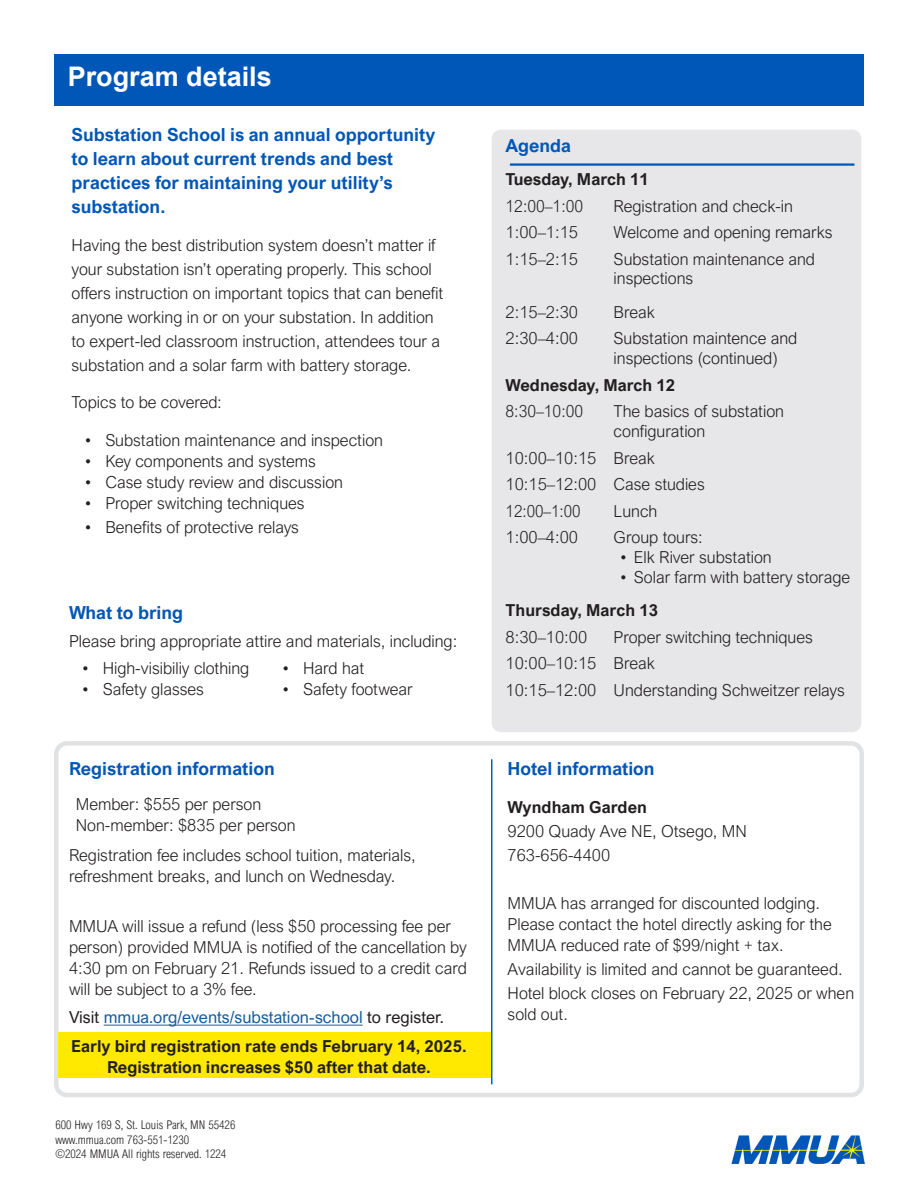
<style>
.page{position:relative;width:918px;height:1188px;background:#fff}
.page>*{position:absolute;margin:0;border:0;box-sizing:border-box;transform-origin:0 0}
.t1{font:700 27px "Arial";color:#fff}
.t2{font:700 18px/24px "Arial Nova";color:#0057b7}
.Brochure_Registration_Form_text{font:300 16.5px/21px "Arial Nova";color:#231f20}
.t3{font:700 16.5px/21px "Arial Nova";color:#231f20;text-align:center}
.t4{font:16.5px "Arial Nova";color:#175d9e}
.Brochure_Registration_Form_text-2{font:300 16.5px "Arial Nova";color:#231f20;scale:.95 1}
.Brochure_Registration_Form_text-3{font:300 16.5px "Arial Nova";color:#231f20;scale:.92 1}
.t5{font:300 12px "Arial Nova Cond";color:#231f20}
.s1{color:#231f20}
</style>
<div class="page">
<div style="left:54px;top:741px;width:810px;height:356px;border:4px solid #e1e2e4;border-radius:11px"></div>
<div style="left:58px;top:1032px;width:433px;height:46px;background:#ffe900"></div>
<div style="left:54px;top:54px;width:810px;height:52px;background:#0057b7"></div>
<hr style="left:104px;top:1025px;width:259px;height:1px;background:#175d9e">
<div style="left:492px;top:130px;width:369px;height:602px;background:#e1e2e4;border-radius:9px"></div>
<hr style="left:510px;top:163px;width:345px;height:3px;background:#0057b7">
<hr style="left:491px;top:759px;width:1px;height:325px;background:#0162ae">
<img style="left:731px;top:1135px;width:134px;height:29px">
<p class="t1" style="left:68px;top:58px;width:206px">Program details</p>
<p class="t2" style="left:72px;top:123px;width:366px">Substation School is an annual opportunity to learn about current trends and best practices for maintaining your utility’s substation.</p>
<p class="Brochure_Registration_Form_text" style="left:72px;top:233px;width:373px;line-height:24px">Having the best distribution system doesn’t matter if your substation isn’t operating properly. This school offers instruction on important topics that can benefit anyone working in or on your substation. In addition to expert-led classroom instruction, attendees tour a substation and a solar farm with battery storage.</p>
<p class="Brochure_Registration_Form_text" style="left:72px;top:392px;width:152px">Topics to be covered:</p>
<p class="Brochure_Registration_Form_text" style="left:85px;top:430px;width:299px">• Substation maintenance and inspection</p>
<p class="Brochure_Registration_Form_text" style="left:85px;top:451px;width:232px">• Key components and systems</p>
<p class="Brochure_Registration_Form_text" style="left:85px;top:472px;width:259px">• Case study review and discussion</p>
<p class="Brochure_Registration_Form_text" style="left:85px;top:493px;width:221px">• Proper switching techniques</p>
<p class="Brochure_Registration_Form_text" style="left:85px;top:517px;width:215px">• Benefits of protective relays</p>
<p class="t2" style="left:69px;top:601px;width:116px">What to bring</p>
<p class="Brochure_Registration_Form_text" style="left:69px;top:631px;width:390px">Please bring appropriate attire and materials, including:</p>
<p class="Brochure_Registration_Form_text" style="left:82px;top:658px;width:168px">• High-visibiliy clothing</p>
<p class="Brochure_Registration_Form_text" style="left:82px;top:679px;width:123px">• Safety glasses</p>
<p class="Brochure_Registration_Form_text" style="left:283px;top:658px;width:83px">• Hard hat</p>
<p class="Brochure_Registration_Form_text" style="left:283px;top:679px;width:131px">• Safety footwear</p>
<p class="t2" style="left:69px;top:757px;width:207px">Registration information</p>
<p class="Brochure_Registration_Form_text" style="left:76px;top:793px;width:187px">Member: $555 per person</p>
<p class="Brochure_Registration_Form_text" style="left:76px;top:814px;width:221px">Non-member: $835 per person</p>
<p class="Brochure_Registration_Form_text" style="left:69px;top:845px;width:348px">Registration fee includes school tuition, materials, refreshment breaks, and lunch on Wednesday.</p>
<p class="Brochure_Registration_Form_text" style="left:69px;top:916px;width:399px">MMUA will issue a refund (less $50 processing fee per person) provided MMUA is notified of the cancellation by 4:30 pm on February 21. Refunds issued to a credit card will be subject to a 3% fee.</p>
<p class="t4" style="left:69px;top:1008px;width:376px"><span class="s1">Visit</span> mmua.org/events/substation-school <span class="s1">to register.</span></p>
<p class="t3" style="left:71px;top:1036px;width:397px">Early bird registration rate ends February 14, 2025.<br>Registration increases $50 after that date.</p>
<p class="t5" style="left:56px;top:1118px;width:181px">600 Hwy 169 S, St. Louis Park, MN 55426</p>
<p class="t5" style="left:56px;top:1132px;width:135px">www.mmua.com 763-551-1230</p>
<p class="t5" style="left:56px;top:1146px;width:172px">©2024 MMUA All rights reserved. 1224</p>
<p class="t2" style="left:506px;top:133px;width:67px">Agenda</p>
<p class="t3" style="left:506px;top:169px;width:145px">Tuesday, March 11</p>
<p class="Brochure_Registration_Form_text-2" style="left:506px;top:196px;width:83px">12:00–1:00</p>
<p class="Brochure_Registration_Form_text" style="left:614px;top:195px;width:181px">Registration and check-in</p>
<p class="Brochure_Registration_Form_text" style="left:506px;top:222px;width:74px">1:00–1:15</p>
<p class="Brochure_Registration_Form_text" style="left:614px;top:222px;width:221px">Welcome and opening remarks</p>
<p class="Brochure_Registration_Form_text" style="left:506px;top:248px;width:74px">1:15–2:15</p>
<p class="Brochure_Registration_Form_text" style="left:614px;top:249px;width:203px;line-height:19.8px">Substation maintenance and inspections</p>
<p class="Brochure_Registration_Form_text" style="left:506px;top:301px;width:74px">2:15–2:30</p>
<p class="Brochure_Registration_Form_text" style="left:614px;top:301px;width:43px">Break</p>
<p class="Brochure_Registration_Form_text" style="left:506px;top:328px;width:74px">2:30–4:00</p>
<p class="Brochure_Registration_Form_text" style="left:614px;top:329px;width:185px;line-height:19.8px">Substation maintence and inspections (continued)</p>
<p class="t3" style="left:506px;top:374px;width:171px">Wednesday, March 12</p>
<p class="Brochure_Registration_Form_text-2" style="left:506px;top:402px;width:83px">8:30–10:00</p>
<p class="Brochure_Registration_Form_text" style="left:614px;top:401px;width:172px;line-height:19.8px">The basics of substation configuration</p>
<p class="Brochure_Registration_Form_text" style="left:506px;top:447px;width:151px">10:00–10:15 Break</p>
<p class="Brochure_Registration_Form_text" style="left:506px;top:474px;width:201px">10:15–12:00 Case studies</p>
<p class="Brochure_Registration_Form_text-3" style="left:506px;top:501px;width:83px">12:00–1:00</p>
<p class="Brochure_Registration_Form_text" style="left:614px;top:500px;width:45px">Lunch</p>
<p class="Brochure_Registration_Form_text" style="left:506px;top:527px;width:74px">1:00–4:00</p>
<p class="Brochure_Registration_Form_text" style="left:614px;top:527px;width:91px">Group tours:</p>
<p class="Brochure_Registration_Form_text" style="left:620px;top:547px;width:153px">• Elk River substation</p>
<p class="Brochure_Registration_Form_text" style="left:620px;top:566px;width:231px">• Solar farm with battery storage</p>
<p class="t3" style="left:506px;top:600px;width:154px">Thursday, March 13</p>
<p class="Brochure_Registration_Form_text" style="left:506px;top:626px;width:83px">8:30–10:00</p>
<p class="Brochure_Registration_Form_text" style="left:614px;top:626px;width:201px">Proper switching techniques</p>
<p class="Brochure_Registration_Form_text" style="left:506px;top:653px;width:151px">10:00–10:15 Break</p>
<p class="Brochure_Registration_Form_text" style="left:506px;top:679px;width:341px">10:15–12:00 Understanding Schweitzer relays</p>
<p class="t2" style="left:508px;top:757px;width:149px">Hotel information</p>
<p class="t3" style="left:508px;top:796px;width:141px">Wyndham Garden</p>
<p class="Brochure_Registration_Form_text" style="left:508px;top:820px;width:241px">9200 Quady Ave NE, Otsego, MN</p>
<p class="Brochure_Registration_Form_text" style="left:508px;top:844px;width:104px">763-656-4400</p>
<p class="Brochure_Registration_Form_text" style="left:508px;top:892px;width:326px">MMUA has arranged for discounted lodging.<br>Please contact the hotel directly asking for the<br>MMUA reduced rate of $99/night + tax.</p>
<p class="Brochure_Registration_Form_text" style="left:508px;top:958px;width:337px">Availability is limited and cannot be guaranteed.</p>
<p class="Brochure_Registration_Form_text" style="left:508px;top:982px;width:348px">Hotel block closes on February 22, 2025 or when sold out.</p>
</div>
